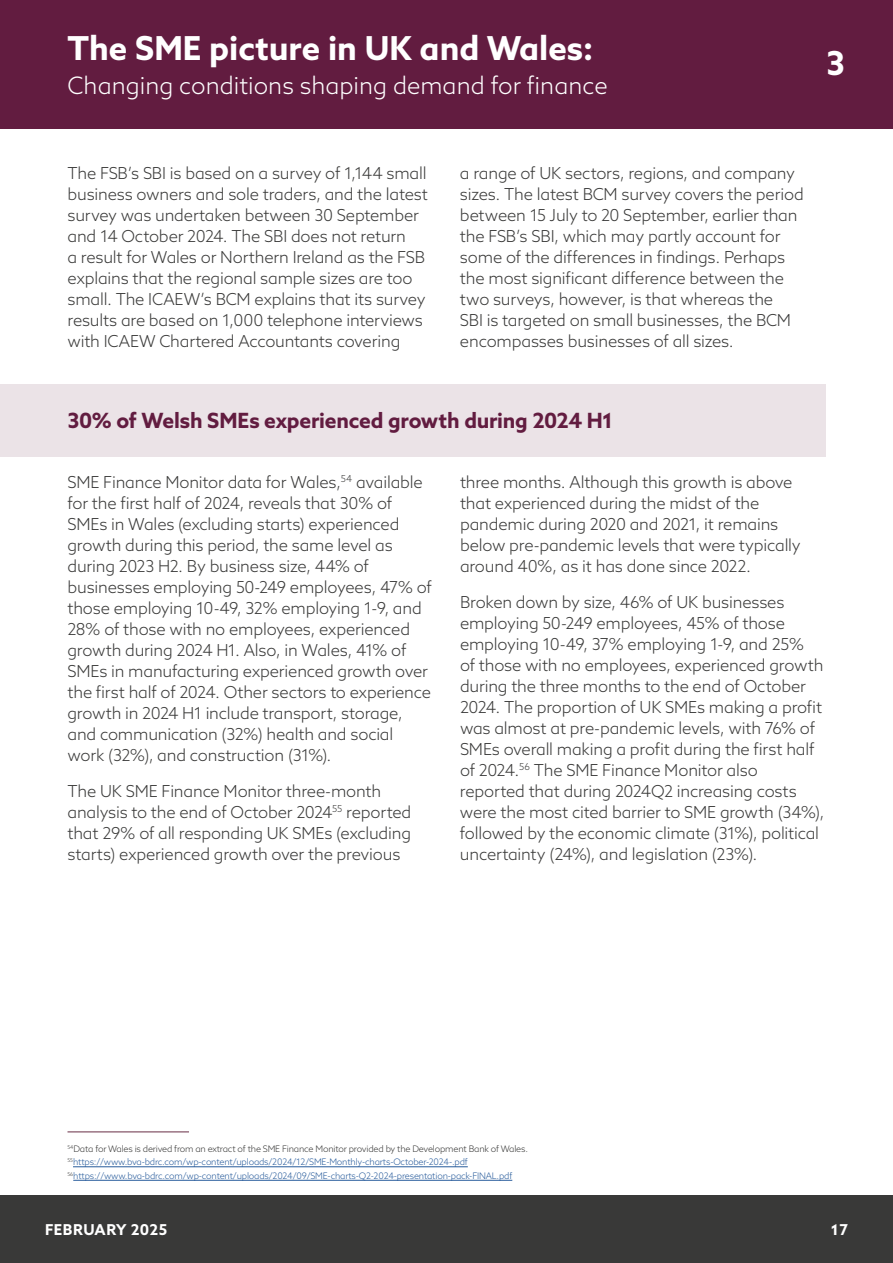
<style>
.page{position:relative;width:893px;height:1263px;background:#fff}
.page>*{position:absolute;margin:0;border:0;box-sizing:border-box;transform-origin:0 0}
.Chapter_Title{font:700 33px "Azo Sans";color:#fff}
.Chapter_Title-2{font:300 24px "Azo Sans";color:#fff}
.Sub-heading{font:700 21px "Azo Sans";letter-spacing:-.01em;color:#621c40}
.Body_Text_Two_Col{font:300 16.5px/21px "Azo Sans";letter-spacing:-.015em;color:#393938}
.t1{font:700 15px "Azo Sans";letter-spacing:.03em;color:#fff}
.Small_Copy{font:300 9px "Azo Sans";letter-spacing:-.02em;color:#275b9b}
.Small_Copy-2{font:300 9px "Azo Sans";letter-spacing:-.02em;color:#393938}
</style>
<div class="page">
<div style="left:0;top:1195px;width:893px;height:68px;background:#393938"></div>
<div style="left:0;top:0;width:893px;height:129px;background:#621c40"></div>
<div style="left:0;top:385px;width:825px;height:72px;background:#ebe3e7"></div>
<hr style="left:68px;top:1132px;width:121px;height:1px;background:#682d44">
<hr style="left:73px;top:1166px;width:395px;height:1px;background:#275b9b">
<hr style="left:73px;top:1180px;width:439px;height:1px;background:#275b9b">
<h2 class="Chapter_Title" style="left:68px;top:27px;width:527px">The SME picture in UK and Wales:</h2>
<h2 class="Chapter_Title-2" style="left:68px;top:70px;width:542px">Changing conditions shaping demand for finance</h2>
<h2 class="Chapter_Title" style="left:826px;top:41px;width:20px">3</h2>
<p class="Body_Text_Two_Col" style="left:68px;top:163px;width:362px">The FSB’s SBI is based on a survey of 1,144 small business owners and sole traders, and the latest survey was undertaken between 30 September and 14 October 2024. The SBI does not return<br>a result for Wales or Northern Ireland as the FSB explains that the regional sample sizes are too small. The ICAEW’s BCM explains that its survey results are based on 1,000 telephone interviews with ICAEW Chartered Accountants covering</p>
<p class="Body_Text_Two_Col" style="left:460px;top:163px;width:345px">a range of UK sectors, regions, and company sizes. The latest BCM survey covers the period between 15 July to 20 September, earlier than the FSB’s SBI, which may partly account for some of the differences in findings. Perhaps the most significant difference between the two surveys, however, is that whereas the<br>SBI is targeted on small businesses, the BCM encompasses businesses of all sizes.</p>
<h3 class="Sub-heading" style="left:68px;top:407px;width:547px">30% of Welsh SMEs experienced growth during 2024 H1</h3>
<p class="Body_Text_Two_Col" style="left:67px;top:471px;width:366px">SME Finance Monitor data for Wales,<sup>54</sup> available for the first half of 2024, reveals that 30% of SMEs in Wales (excluding starts) experienced growth during this period, the same level as during 2023 H2. By business size, 44% of businesses employing 50-249 employees, 47% of those employing 10-49, 32% employing 1-9, and 28% of those with no employees, experienced growth during 2024 H1. Also, in Wales, 41% of SMEs in manufacturing experienced growth over the first half of 2024. Other sectors to experience growth in 2024 H1 include transport, storage, and communication (32%) health and social work (32%), and construction (31%).</p>
<p class="Body_Text_Two_Col" style="left:67px;top:780px;width:345px">The UK SME Finance Monitor three-month analysis to the end of October 2024<sup>55</sup> reported that 29% of all responding UK SMEs (excluding starts) experienced growth over the previous</p>
<p class="Body_Text_Two_Col" style="left:460px;top:471px;width:342px">three months. Although this growth is above that experienced during the midst of the pandemic during 2020 and 2021, it remains below pre-pandemic levels that were typically around 40%, as it has done since 2022.</p>
<p class="Body_Text_Two_Col" style="left:460px;top:591px;width:366px">Broken down by size, 46% of UK businesses employing 50-249 employees, 45% of those employing 10-49, 37% employing 1-9, and 25%<br>of those with no employees, experienced growth during the three months to the end of October 2024. The proportion of UK SMEs making a profit was almost at pre-pandemic levels, with 76% of SMEs overall making a profit during the first half of 2024.<sup>56</sup> The SME Finance Monitor also reported that during 2024Q2 increasing costs were the most cited barrier to SME growth (34%), followed by the economic climate (31%), political uncertainty (24%), and legislation (23%).</p>
<p class="Small_Copy-2" style="left:68px;top:1143px;width:462px"><sup>54</sup>Data for Wales is derived from an extract of the SME Finance Monitor provided by the Development Bank of Wales.</p>
<p class="Small_Copy" style="left:68px;top:1156px;width:402px"><sup>55</sup>https://www.bva-bdrc.com/wp-content/uploads/2024/12/SME-Monthly-charts-October-2024-.pdf</p>
<p class="Small_Copy" style="left:68px;top:1170px;width:446px"><sup>56</sup>https://www.bva-bdrc.com/wp-content/uploads/2024/09/SME-charts-Q2-2024-presentation-pack-FINAL.pdf</p>
<p class="t1" style="left:45px;top:1219px;width:124px">FEBRUARY 2025</p>
<p class="t1" style="left:831px;top:1219px;width:18px">17</p>
</div>
